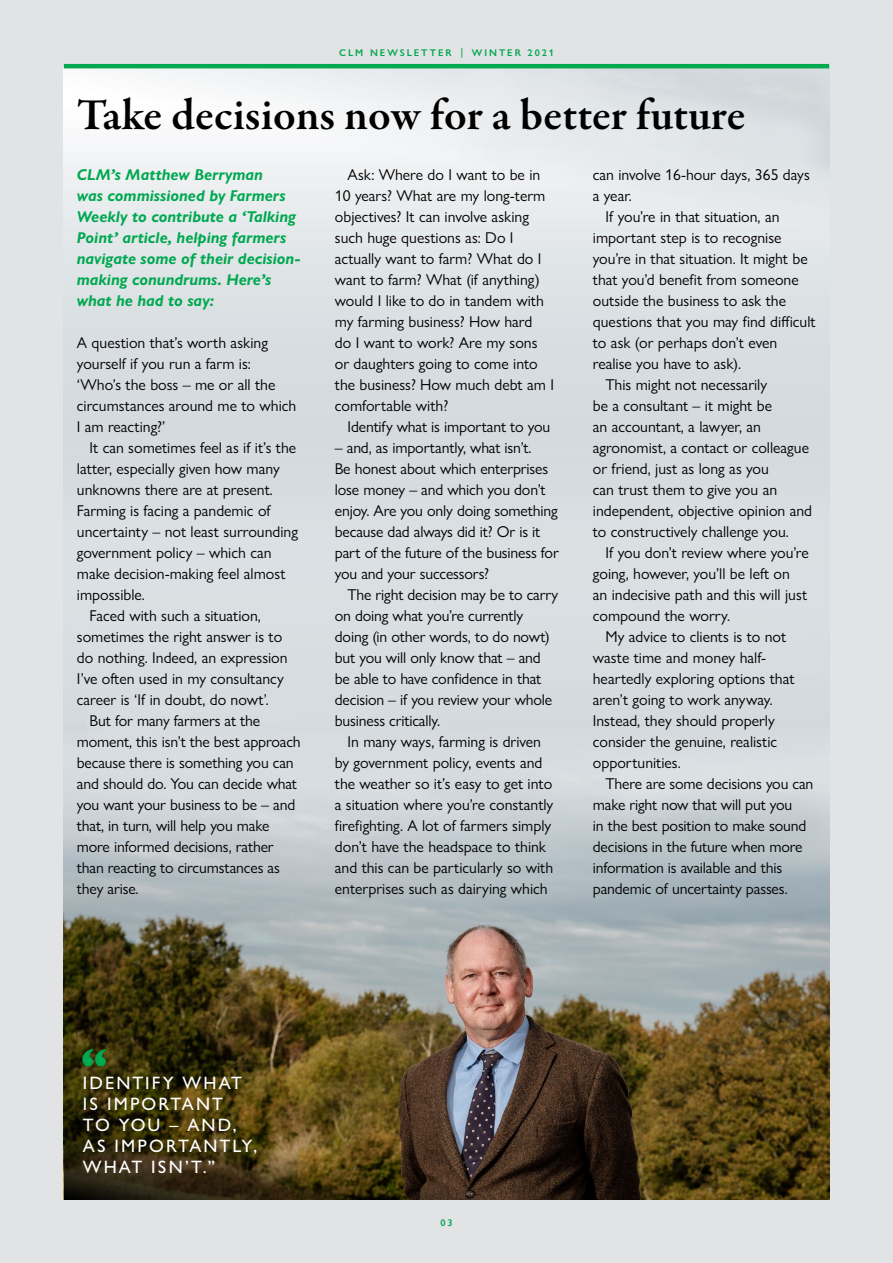
<style>
.page{position:relative;width:893px;height:1263px;background:#e2e3e4}
.page>*{position:absolute;margin:0;border:0;box-sizing:border-box;transform-origin:0 0}
.t1{font:600 45px "Garamond Premr Pro";color:#000}
.t2{font:500 18px/21px "Gill Sans Nova";letter-spacing:.115em;color:#fff}
.t3{font:15.75px/21px "Gill Sans Nova";color:#000}
.t4{font:italic 700 15.75px/21px "Gill Sans Nova";color:#00a850}
.t5{font:600 9.75px "Gill Sans Nova";letter-spacing:.2em;color:#00a850}
</style>
<div class="page">
<img style="left:64px;top:68px;width:765px;height:851px">
<img style="left:64px;top:919px;width:765px;height:280px">
<svg style="left:82px;top:1049px;width:24px;height:17px"></svg>
<hr style="left:64px;top:64px;width:765px;height:4px;background:#00a850">
<p class="t5" style="left:339px;top:47px;width:216px">CLM NEWSLETTER │ WINTER 2021</p>
<h1 class="t1" style="left:77px;top:87px;width:670px">Take decisions now for a better future</h1>
<p class="t3" style="left:593px;top:164px;width:218px">can involve 16-hour days, 365 days</p>
<p class="t3" style="left:593px;top:185px;width:41px">a year.</p>
<p class="t3" style="left:606px;top:206px;width:175px">If you’re in that situation, an</p>
<p class="t3" style="left:593px;top:227px;width:190px">important step is to recognise</p>
<p class="t3" style="left:593px;top:248px;width:216px">you’re in that situation. It might be</p>
<p class="t3" style="left:593px;top:269px;width:207px">that you’d benefit from someone</p>
<p class="t3" style="left:593px;top:290px;width:195px">outside the business to ask the</p>
<p class="t3" style="left:593px;top:311px;width:224px">questions that you may find difficult</p>
<p class="t3" style="left:593px;top:332px;width:186px">to ask (or perhaps don’t even</p>
<p class="t3" style="left:593px;top:353px;width:150px">realise you have to ask).</p>
<p class="t3" style="left:606px;top:374px;width:163px">This might not necessarily</p>
<p class="t3" style="left:593px;top:395px;width:181px">be a consultant – it might be</p>
<p class="t3" style="left:593px;top:416px;width:170px">an accountant, a lawyer, an</p>
<p class="t3" style="left:593px;top:437px;width:218px">agronomist, a contact or colleague</p>
<p class="t3" style="left:593px;top:458px;width:178px">or friend, just as long as you</p>
<p class="t3" style="left:593px;top:479px;width:186px">can trust them to give you an</p>
<p class="t3" style="left:593px;top:500px;width:221px">independent, objective opinion and</p>
<p class="t3" style="left:593px;top:521px;width:198px">to constructively challenge you.</p>
<p class="t3" style="left:606px;top:542px;width:205px">If you don’t review where you’re</p>
<p class="t3" style="left:593px;top:563px;width:198px">going, however, you’ll be left on</p>
<p class="t3" style="left:593px;top:584px;width:216px">an indecisive path and this will just</p>
<p class="t3" style="left:593px;top:605px;width:139px">compound the worry.</p>
<p class="t3" style="left:606px;top:626px;width:182px">My advice to clients is to not</p>
<p class="t3" style="left:593px;top:647px;width:175px">waste time and money half-</p>
<p class="t3" style="left:593px;top:668px;width:203px">heartedly exploring options that</p>
<p class="t3" style="left:593px;top:689px;width:181px">aren’t going to work anyway.</p>
<p class="t3" style="left:593px;top:710px;width:183px">Instead, they should properly</p>
<p class="t3" style="left:593px;top:731px;width:186px">consider the genuine, realistic</p>
<p class="t3" style="left:593px;top:752px;width:90px">opportunities.</p>
<p class="t3" style="left:606px;top:773px;width:209px">There are some decisions you can</p>
<p class="t3" style="left:593px;top:794px;width:201px">make right now that will put you</p>
<p class="t3" style="left:593px;top:815px;width:215px">in the best position to make sound</p>
<p class="t3" style="left:593px;top:836px;width:211px">decisions in the future when more</p>
<p class="t3" style="left:593px;top:857px;width:191px">information is available and this</p>
<p class="t3" style="left:593px;top:878px;width:196px">pandemic of uncertainty passes.</p>
<p class="t4" style="left:77px;top:164px;width:225px">CLM’s Matthew Berryman<br>was commissioned by Farmers<br>Weekly to contribute a ‘Talking<br>Point’ article, helping farmers navigate some of their decision&shy;making conundrums. Here’s what he had to say:</p>
<p class="t3" style="left:77px;top:332px;width:221px">A question that’s worth asking yourself if you run a farm is: ‘Who’s the boss – me or all the circumstances around me to which<br>I am reacting?’</p>
<p class="t3" style="left:90px;top:437px;width:208px">It can sometimes feel as if it’s the</p>
<p class="t3" style="left:77px;top:458px;width:204px">latter, especially given how many</p>
<p class="t3" style="left:77px;top:479px;width:198px">unknowns there are at present.</p>
<p class="t3" style="left:77px;top:500px;width:195px">Farming is facing a pandemic of</p>
<p class="t3" style="left:77px;top:521px;width:223px">uncertainty – not least surrounding</p>
<p class="t3" style="left:77px;top:542px;width:196px">government policy – which can</p>
<p class="t3" style="left:77px;top:563px;width:210px">make decision-making feel almost</p>
<p class="t3" style="left:77px;top:584px;width:70px">impossible.</p>
<p class="t3" style="left:90px;top:605px;width:173px">Faced with such a situation,</p>
<p class="t3" style="left:77px;top:626px;width:207px">sometimes the right answer is to</p>
<p class="t3" style="left:77px;top:647px;width:212px">do nothing. Indeed, an expression</p>
<p class="t3" style="left:77px;top:668px;width:208px">I’ve often used in my consultancy</p>
<p class="t3" style="left:77px;top:689px;width:194px">career is ‘If in doubt, do nowt’.</p>
<p class="t3" style="left:90px;top:710px;width:172px">But for many farmers at the</p>
<p class="t3" style="left:77px;top:731px;width:225px">moment, this isn’t the best approach</p>
<p class="t3" style="left:77px;top:752px;width:218px">because there is something you can</p>
<p class="t3" style="left:77px;top:773px;width:222px">and should do. You can decide what</p>
<p class="t3" style="left:77px;top:794px;width:220px">you want your business to be – and</p>
<p class="t3" style="left:77px;top:815px;width:194px">that, in turn, will help you make</p>
<p class="t3" style="left:77px;top:835px;width:198px">more informed decisions, rather</p>
<p class="t3" style="left:77px;top:856px;width:205px">than reacting to circumstances as</p>
<p class="t3" style="left:77px;top:877px;width:63px">they arise.</p>
<p class="t3" style="left:335px;top:164px;width:221px;text-indent:13px">Ask: Where do I want to be in<br>10 years? What are my long-term objectives? It can involve asking such huge questions as: Do I actually want to farm? What do I want to farm? What (if anything) would I like to do in tandem with my farming business? How hard<br>do I want to work? Are my sons or daughters going to come into the business? How much debt am I comfortable with?</p>
<p class="t3" style="left:348px;top:416px;width:204px">Identify what is important to you</p>
<p class="t3" style="left:335px;top:437px;width:225px">– and, as importantly, what isn’t.<br>Be honest about which enterprises lose money – and which you don’t enjoy. Are you only doing something because dad always did it? Or is it part of the future of the business for you and your successors?</p>
<p class="t3" style="left:335px;top:584px;width:225px;text-indent:13px">The right decision may be to carry on doing what you’re currently doing (in other words, to do nowt) but you will only know that – and be able to have confidence in that decision – if you review your whole business critically.</p>
<p class="t3" style="left:335px;top:731px;width:220px;text-indent:13px">In many ways, farming is driven by government policy, events and the weather so it’s easy to get into a situation where you’re constantly firefighting. A lot of farmers simply don’t have the headspace to think and this can be particularly so with enterprises such as dairying which</p>
<p class="t2" style="left:83px;top:1072px;width:176px">IDENTIFY WHAT<br>IS IMPORTANT<br>TO YOU – AND,<br>AS IMPORTANTLY,<br>WHAT ISN’T.”</p>
<p class="t5" style="left:440px;top:1216px;width:14px">03</p>
</div>
